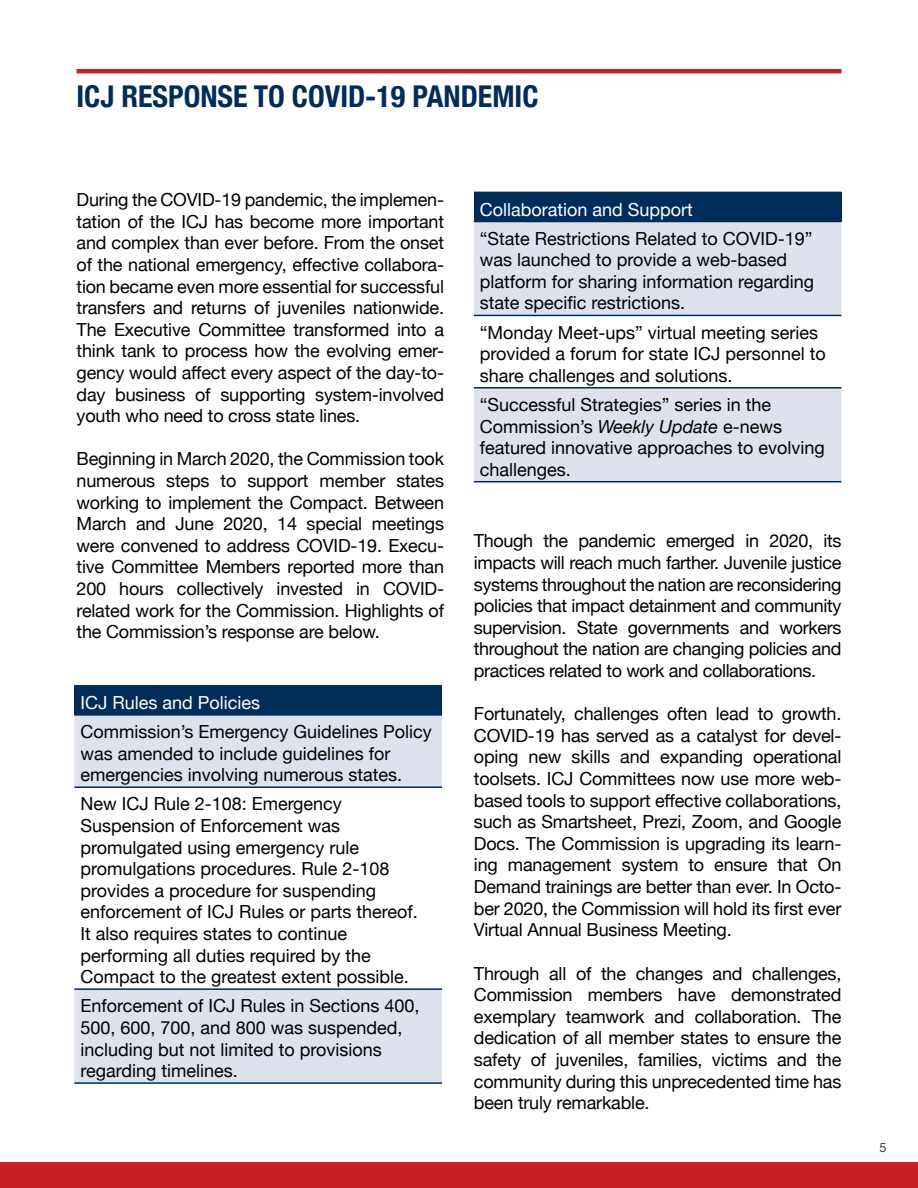
<style>
.page{position:relative;width:918px;height:1188px;background:#fff}
.page>*{position:absolute;margin:0;border:0;box-sizing:border-box;transform-origin:0 0}
.t1{font:700 condensed 30px "Helvetica Neue";color:#002c5a}
.t2{font:18px/21.6px "Helvetica Neue";color:#000}
.t3{font:18px "Helvetica Neue";color:#fff}
.t4{font:12.75px "Helvetica Neue";color:#3e3d40}
.s1{font-style:italic}
</style>
<div class="page">
<div style="left:0;top:1162px;width:918px;height:26px;background:#c62024"></div>
<hr style="left:77px;top:69px;width:764px;height:4px;background:#c62024">
<div style="left:74px;top:686px;width:368px;height:29px;background:#002c5a"></div>
<svg style="left:74px;top:716px;width:368px;height:366px"></svg>
<hr style="left:74px;top:685px;width:368px;height:1px;background:#002c5a">
<hr style="left:74px;top:714px;width:368px;height:2px;background:#002c5a">
<hr style="left:74px;top:786px;width:368px;height:2px;background:#002c5a">
<hr style="left:74px;top:988px;width:368px;height:2px;background:#002c5a">
<hr style="left:74px;top:1082px;width:368px;height:2px;background:#002c5a">
<div style="left:474px;top:192px;width:367px;height:30px;background:#002c5a"></div>
<svg style="left:474px;top:222px;width:367px;height:259px;fill:#dfe2ec"></svg>
<hr style="left:474px;top:315px;width:367px;height:1px;background:#002c5a">
<hr style="left:474px;top:387px;width:367px;height:2px;background:#002c5a">
<hr style="left:474px;top:481px;width:367px;height:1px;background:#002c5a">
<h1 class="t1" style="left:77px;top:72px;width:463px">ICJ RESPONSE TO COVID-19 PANDEMIC</h1>
<p class="t2" style="left:77px;top:190px;width:369px;text-align:justify">During the COVID-19 pandemic, the implemen&shy;tation of the ICJ has become more important and complex than ever before. From the onset of the national emergency, effective collabora&shy;tion became even more essential for successful transfers and returns of juveniles nationwide.<br>The Executive Committee transformed into a think tank to process how the evolving emer&shy;gency would affect every aspect of the day-to&shy;day business of supporting system-involved youth who need to cross state lines.</p>
<p class="t2" style="left:77px;top:449px;width:369px;text-align:justify">Beginning in March 2020, the Commission took numerous steps to support member states working to implement the Compact. Between March and June 2020, 14 special meetings were convened to address COVID-19. Execu&shy;tive Committee Members reported more than 200 hours collectively invested in COVID&shy;related work for the Commission. Highlights of the Commission’s response are below.</p>
<p class="t3" style="left:80px;top:689px;width:181px">ICJ Rules and Policies</p>
<p class="t2" style="left:80px;top:722px;width:353px">Commission’s Emergency Guidelines Policy was amended to include guidelines for emergencies involving numerous states.</p>
<p class="t2" style="left:80px;top:794px;width:339px">New ICJ Rule 2-108: Emergency Suspension of Enforcement was promulgated using emergency rule promulgations procedures. Rule 2-108 provides a procedure for suspending enforcement of ICJ Rules or parts thereof.<br>It also requires states to continue performing all duties required by the Compact to the greatest extent possible.</p>
<p class="t2" style="left:80px;top:996px;width:341px">Enforcement of ICJ Rules in Sections 400, 500, 600, 700, and 800 was suspended, including but not limited to provisions regarding timelines.</p>
<p class="t3" style="left:480px;top:196px;width:215px">Collaboration and Support</p>
<p class="t2" style="left:480px;top:228px;width:336px">“State Restrictions Related to COVID-19” was launched to provide a web-based platform for sharing information regarding state specific restrictions.</p>
<p class="t2" style="left:480px;top:322px;width:348px">“Monday Meet-ups” virtual meeting series provided a forum for state ICJ personnel to share challenges and solutions.</p>
<p class="t2" style="left:480px;top:395px;width:347px">“Successful Strategies” series in the Commission’s <span class="s1">Weekly Update</span> e-news featured innovative approaches to evolving challenges.</p>
<p class="t2" style="left:474px;top:531px;width:369px;text-align:justify">Though the pandemic emerged in 2020, its impacts will reach much farther. Juvenile justice systems throughout the nation are reconsidering policies that impact detainment and community supervision. State governments and workers throughout the nation are changing policies and practices related to work and collaborations.</p>
<p class="t2" style="left:474px;top:704px;width:369px;text-align:justify">Fortunately, challenges often lead to growth.<br>COVID-19 has served as a catalyst for devel&shy;oping new skills and expanding operational toolsets. ICJ Committees now use more web&shy;based tools to support effective collaborations, such as Smartsheet, Prezi, Zoom, and Google Docs. The Commission is upgrading its learn&shy;ing management system to ensure that On Demand trainings are better than ever. In Octo&shy;ber 2020, the Commission will hold its first ever Virtual Annual Business Meeting.</p>
<p class="t2" style="left:474px;top:963px;width:369px;text-align:justify">Through all of the changes and challenges, Commission members have demonstrated exemplary teamwork and collaboration. The dedication of all member states to ensure the safety of juveniles, families, victims and the community during this unprecedented time has been truly remarkable.</p>
<p class="t4" style="left:880px;top:1138px;width:9px">5</p>
</div>
